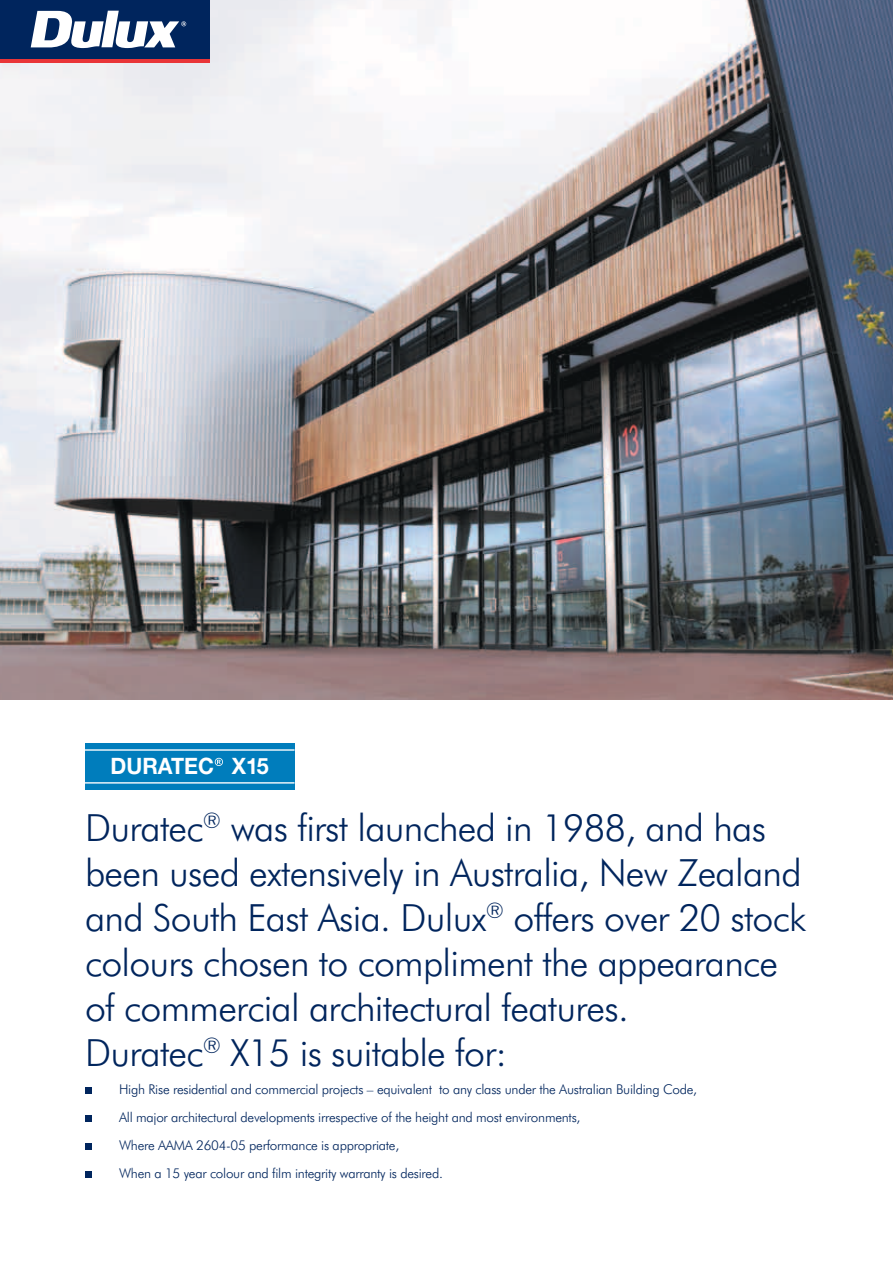
<style>
.page{position:relative;width:893px;height:1263px;background:#fff}
.page>*{position:absolute;margin:0;border:0;box-sizing:border-box;transform-origin:0 0}
.t1{font:300 37.5px/45px "Futura BT";letter-spacing:-.02em;color:#00255d}
.t2{font:700 22.65px "Helvetica Neue";color:#fff;scale:.95 1}
.t3{font:300 13.5px/28px "Futura BT";letter-spacing:-.02em;color:#00255d}
</style>
<div class="page">
<img style="left:0;top:0;width:893px;height:699px">
<div style="left:0;top:0;width:209px;height:59px;background:#00255d"></div>
<hr style="left:0;top:59px;width:209px;height:4px;background:#e93538">
<svg style="left:31px;top:11px;width:155px;height:37px"></svg>
<div style="left:85px;top:1087px;width:6px;height:7px;background:#00255d"></div>
<div style="left:85px;top:1115px;width:6px;height:7px;background:#00255d"></div>
<div style="left:85px;top:1143px;width:6px;height:7px;background:#00255d"></div>
<div style="left:85px;top:1171px;width:6px;height:7px;background:#00255d"></div>
<div style="left:85px;top:743px;width:209px;height:47px;background:#007dbc"></div>
<hr style="left:85px;top:749px;width:209px;height:2px;background:#fff">
<hr style="left:85px;top:782px;width:209px;height:1px;background:#fff">
<svg style="left:215px;top:758px;width:8px;height:8px"></svg>
<h2 class="t2" style="left:111px;top:753px;width:168px">DURATEC X15</h2>
<p class="t1" style="left:85px;top:808px;width:723px">Duratec<sup>®</sup> was first launched in 1988, and has been used extensively in Australia, New Zealand and South East Asia. Dulux<sup>®</sup> offers over 20 stock colours chosen to compliment the appearance of commercial architectural features.<br>Duratec<sup>®</sup> X15 is suitable for:</p>
<p class="t3" style="left:119px;top:1076px;width:579px">High Rise residential and commercial projects – equivalent to any class under the Australian Building Code, All major architectural developments irrespective of the height and most environments,<br>Where AAMA 2604-05 performance is appropriate,<br>When a 15 year colour and film integrity warranty is desired.</p>
</div>
